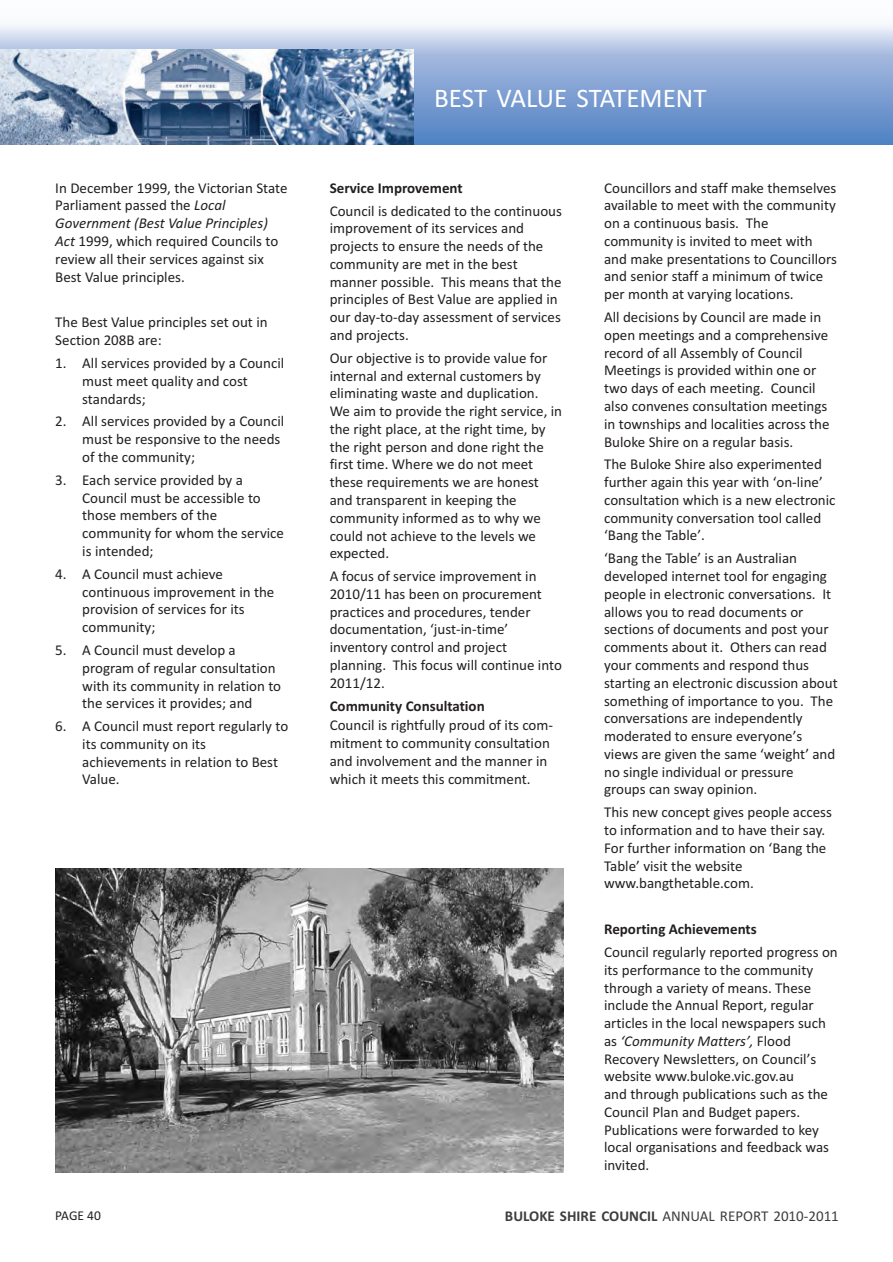
<style>
.page{position:relative;width:893px;height:1262px;background:#fff}
.page>*{position:absolute;margin:0;border:0;box-sizing:border-box;transform-origin:0 0}
.t1{font:27px "Calibri";color:#fff}
.t2{font:15px/17.7px "Calibri";color:#231f20}
.t3{font:700 15px "Calibri";color:#231f20}
.t4{font:15px "Calibri";color:#3e3e3f}
.t5{font:italic 15px "Calibri";color:#231f20}
.t6{font:13.5px "Calibri";letter-spacing:-.005em;color:#231f20}
.s1{font-style:italic}
.s2{font-weight:700}
</style>
<div class="page">
<div style="left:0;top:0;width:892px;height:26px;background:#fbfcfd"></div>
<svg style="left:0;top:26px;width:892px;height:118px;background:#97b2da"></svg>
<img style="left:55px;top:868px;width:508px;height:304px">
<img style="left:0;top:50px;width:413px;height:94px">
<p class="t2" style="left:55px;top:180px;width:234px">In December 1999, the Victorian State<br>Parliament passed the <span class="s1">Local</span></p>
<p class="t2" style="left:55px;top:233px;width:224px"><span class="s1">Act</span> 1999, which required Councils to review all their services against six<br>Best Value principles.</p>
<p class="t2" style="left:55px;top:315px;width:214px">The Best Value principles set out in<br>Section 208B are:</p>
<p class="t2" style="left:82px;top:355px;width:203px;text-indent:-27px">1. All services provided by a Council must meet quality and cost standards;</p>
<p class="t2" style="left:82px;top:414px;width:203px;text-indent:-27px">2. All services provided by a Council must be responsive to the needs of the community;</p>
<p class="t2" style="left:82px;top:472px;width:203px;text-indent:-27px">3. Each service provided by a<br>Council must be accessible to those members of the community for whom the service is intended;</p>
<p class="t2" style="left:82px;top:566px;width:194px;text-indent:-27px">4. A Council must achieve continuous improvement in the provision of services for its community;</p>
<p class="t2" style="left:82px;top:642px;width:200px;text-indent:-27px">5. A Council must develop a program of regular consultation with its community in relation to the services it provides; and</p>
<p class="t2" style="left:82px;top:718px;width:207px;text-indent:-27px">6. A Council must report regularly to its community on its achievements in relation to Best<br>Value.</p>
<p class="t5" style="left:55px;top:218px;width:214px">Government (Best Value Principles)</p>
<h1 class="t1" style="left:434px;top:89px;width:274px">BEST VALUE STATEMENT</h1>
<p class="t3" style="left:330px;top:182px;width:134px">Service Improvement</p>
<p class="t2" style="left:330px;top:203px;width:234px">Council is dedicated to the continuous improvement of its services and projects to ensure the needs of the community are met in the best manner possible. This means that the principles of Best Value are applied in our day-to-day assessment of services and projects.</p>
<p class="t2" style="left:330px;top:350px;width:234px">Our objective is to provide value for internal and external customers by eliminating waste and duplication.<br>We aim to provide the right service, in the right place, at the right time, by the right person and done right the first time. Where we do not meet these requirements we are honest and transparent in keeping the community informed as to why we could not achieve to the levels we expected.</p>
<p class="t2" style="left:330px;top:568px;width:234px">A focus of service improvement in<br>2010/11 has been on procurement practices and procedures, tender documentation, ‘just-in-time’ inventory control and project planning. This focus will continue into<br>2011/12.</p>
<p class="t2" style="left:330px;top:718px;width:225px">Council is rightfully proud of its com&shy;mitment to community consultation and involvement and the manner in which it meets this commitment.</p>
<p class="t3" style="left:330px;top:700px;width:156px">Community Consultation</p>
<p class="t2" style="left:604px;top:180px;width:234px">Councillors and staff make themselves available to meet with the community on a continuous basis. The community is invited to meet with and make presentations to Councillors and senior staff a minimum of twice per month at varying locations.</p>
<p class="t2" style="left:604px;top:309px;width:227px">All decisions by Council are made in open meetings and a comprehensive record of all Assembly of Council Meetings is provided within one or two days of each meeting. Council also convenes consultation meetings in townships and localities across the Buloke Shire on a regular basis.</p>
<p class="t2" style="left:604px;top:457px;width:233px">The Buloke Shire also experimented further again this year with ‘on-line’ consultation which is a new electronic community conversation tool called ‘Bang the Table’.</p>
<p class="t2" style="left:604px;top:551px;width:235px">‘Bang the Table’ is an Australian developed internet tool for engaging people in electronic conversations. It allows you to read documents or sections of documents and post your comments about it. Others can read your comments and respond thus starting an electronic discussion about something of importance to you. The conversations are independently moderated to ensure everyone’s views are given the same ‘weight’ and no single individual or pressure groups can sway opinion.</p>
<p class="t2" style="left:604px;top:804px;width:229px">This new concept gives people access to information and to have their say.<br>For further information on ‘Bang the<br>Table’ visit the website www.bangthetable.com.</p>
<p class="t3" style="left:604px;top:924px;width:154px">Reporting Achievements</p>
<p class="t2" style="left:604px;top:944px;width:235px">Council regularly reported progress on its performance to the community through a variety of means. These include the Annual Report, regular articles in the local newspapers such as <span class="s1">‘Community Matters’,</span> Flood Recovery Newsletters, on Council’s website www.buloke.vic.gov.au<br>and through publications such as the Council Plan and Budget papers.<br>Publications were forwarded to key local organisations and feedback was invited.</p>
<p class="t6" style="left:55px;top:1210px;width:47px">PAGE 40</p>
<p class="t4" style="left:505px;top:1210px;width:335px"><span class="s2">BULOKE SHIRE COUNCIL</span> ANNUAL REPORT 2010-2011</p>
</div>
